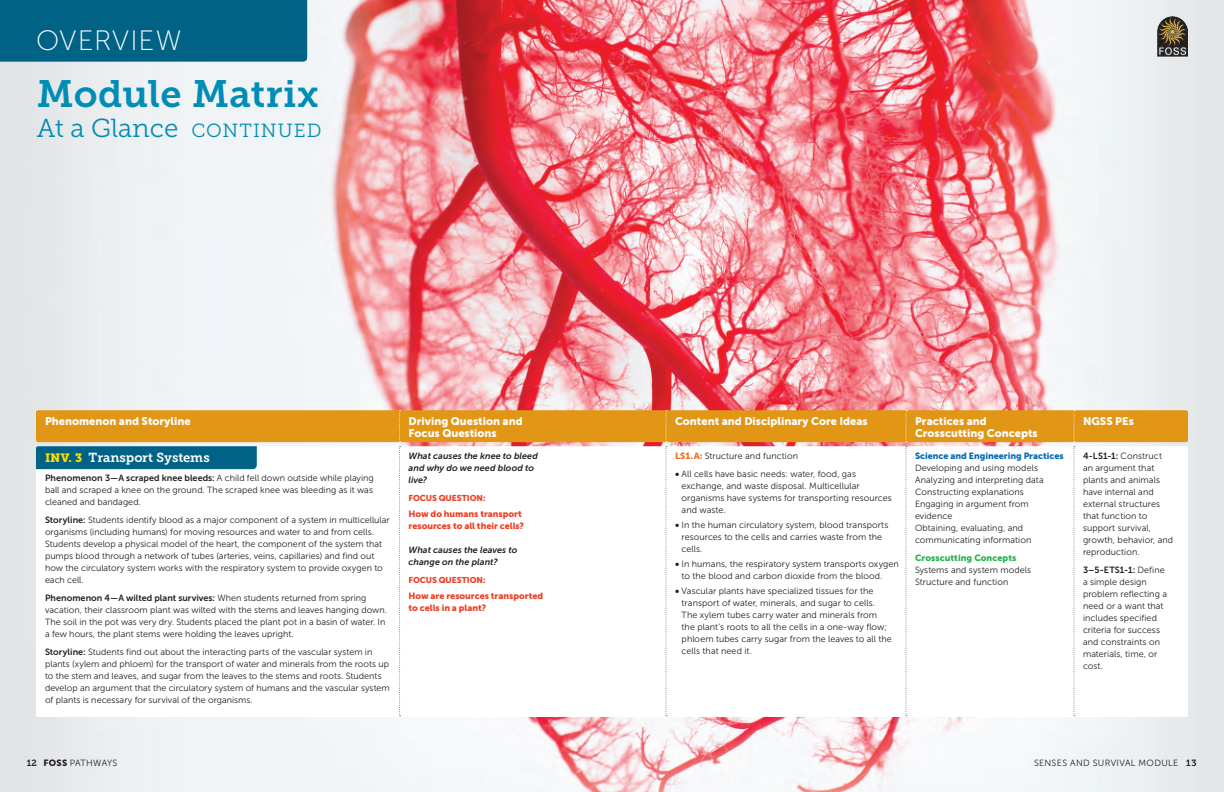
<style>
.page{position:relative;width:1224px;height:792px;background:#fff}
.page>*{position:absolute;margin:0;border:0;box-sizing:border-box;transform-origin:0 0}
.t1{font:38px "Museo Slab 700";letter-spacing:.01em;color:#008db5}
.t2{font:28px "Museo Sans 100";letter-spacing:.035em;color:#fff}
.t3{font:26px "Museo Slab 300";color:#008db5}
.t4{font:13px "Museo Slab 700";color:#fff}
.t5{font:11px/12px "Museo Sans 900";color:#fff}
.t6{font:9px/12px "Museo Sans 300";letter-spacing:.005em;color:#231f20}
.t7{font:italic 9px/12px "Museo Sans 700";letter-spacing:.005em;color:#231f20}
.t8{font:9px/12px "Museo Sans 900";color:#ef3e22}
.t9{font:9px "Museo Sans 700";letter-spacing:.005em;color:#231f20}
.t10{font:9px "Museo Sans 900";color:#006cb7}
.t11{font:9px "Museo Sans 300";letter-spacing:.04em;color:#231f20}
.t12{font:9px "Museo Sans 900";letter-spacing:.005em;color:#23b24b}
.t13{font:8.5px "Museo Sans 900";letter-spacing:-.01em;color:#ef3e22}
.s1{font-size:19px}
.s2{font-family:"Museo Slab 900";font-size:12px;color:#ffdc01}
.s3{font-family:"Museo Sans 700"}
.s4{font-family:"Museo Sans 300"}
.s5{font-family:"Museo Sans 900";color:#f36e21}
.s6{font-family:"Museo Sans 900"}
.s7{font-family:"Museo Slab 700"}
</style>
<div class="page">
<img style="left:0;top:0;width:1224px;height:792px">
<div style="left:36px;top:446px;width:1152px;height:271px;background:#fff;border-radius:2px"></div>
<div style="left:36px;top:446px;width:221px;height:23px;background:#006385"></div>
<div style="left:36px;top:410px;width:1152px;height:32px;background:#e29616;border-radius:2px"></div>
<svg style="left:399px;top:410px;width:2px;height:306px"></svg>
<svg style="left:666px;top:410px;width:1px;height:306px"></svg>
<svg style="left:906px;top:410px;width:1px;height:306px"></svg>
<svg style="left:1074px;top:410px;width:1px;height:306px"></svg>
<img style="left:1157px;top:16px;width:31px;height:41px">
<div style="left:0;top:0;width:307px;height:62px;background:#006385"></div>
<h2 class="t2" style="left:36px;top:25px;width:147px">OVERVIEW</h2>
<h1 class="t1" style="left:37px;top:72px;width:283px">Module Matrix</h1>
<h3 class="t3" style="left:37px;top:114px;width:286px">At a Glance <span class="s1">CONTINUED</span></h3>
<p class="t5" style="left:45px;top:415px;width:147px">Phenomenon and Storyline</p>
<p class="t5" style="left:409px;top:415px;width:116px">Driving Question and<br>Focus Questions</p>
<p class="t5" style="left:675px;top:415px;width:194px">Content and Disciplinary Core Ideas</p>
<p class="t5" style="left:915px;top:415px;width:124px">Practices and<br>Crosscutting Concepts</p>
<p class="t5" style="left:1083px;top:415px;width:52px">NGSS PEs</p>
<h3 class="t4" style="left:45px;top:450px;width:166px"><span class="s2">INV. 3</span> Transport Systems</h3>
<p class="t6" style="left:45px;top:472px;width:330px;text-align:justify"><span class="s3">Phenomenon 3—A scraped knee bleeds:</span> A child fell down outside while playing ball and scraped a knee on the ground. The scraped knee was bleeding as it was cleaned and bandaged.</p>
<p class="t6" style="left:45px;top:514px;width:346px"><span class="s3">Storyline:</span> Students identify blood as a major component of a system in multicellular organisms (including humans) for moving resources and water to and from cells.<br>Students develop a physical model of the heart, the component of the system that pumps blood through a network of tubes (arteries, veins, capillaries) and find out how the circulatory system works with the respiratory system to provide oxygen to each cell.</p>
<p class="t9" style="left:45px;top:593px;width:323px">Phenomenon 4—A wilted plant survives: <span class="s4">When students returned from spring</span></p>
<p class="t6" style="left:45px;top:604px;width:344px">vacation, their classroom plant was wilted with the stems and leaves hanging down.<br>The soil in the pot was very dry. Students placed the plant pot in a basin of water. In a few hours, the plant stems were holding the leaves upright.</p>
<p class="t6" style="left:45px;top:646px;width:346px"><span class="s3">Storyline:</span> Students find out about the interacting parts of the vascular system in plants (xylem and phloem) for the transport of water and minerals from the roots up to the stem and leaves, and sugar from the leaves to the stems and roots. Students develop an argument that the circulatory system of humans and the vascular system of plants is necessary for survival of the organisms.</p>
<p class="t10" style="left:915px;top:451px;width:150px">Science and Engineering Practices</p>
<p class="t6" style="left:915px;top:462px;width:130px">Developing and using models<br>Analyzing and interpreting data<br>Constructing explanations<br>Engaging in argument from evidence<br>Obtaining, evaluating, and communicating information</p>
<p class="t12" style="left:915px;top:553px;width:103px">Crosscutting Concepts</p>
<p class="t6" style="left:915px;top:564px;width:118px">Systems and system models<br>Structure and function</p>
<p class="t6" style="left:1083px;top:450px;width:92px"><span class="s3">4-LS1-1:</span> Construct an argument that plants and animals have internal and external structures that function to support survival, growth, behavior, and reproduction.</p>
<p class="t9" style="left:1083px;top:565px;width:83px">3–5-ETS1-1: <span class="s4">Define</span></p>
<p class="t6" style="left:1083px;top:576px;width:86px">a simple design problem reflecting a need or a want that includes specified criteria for success and constraints on materials, time, or cost.</p>
<p class="t6" style="left:675px;top:450px;width:125px"><span class="s5">LS1.A:</span> Structure and function</p>
<p class="t6" style="left:682px;top:468px;width:212px;text-indent:-7px"><span class="s6">•</span> All cells have basic needs: water, food, gas exchange, and waste disposal. Multicellular organisms have systems for transporting resources and waste.</p>
<p class="t6" style="left:682px;top:519px;width:208px;text-indent:-7px"><span class="s6">•</span> In the human circulatory system, blood transports resources to the cells and carries waste from the cells.</p>
<p class="t6" style="left:682px;top:558px;width:219px;text-indent:-7px"><span class="s6">•</span> In humans, the respiratory system transports oxygen to the blood and carbon dioxide from the blood.</p>
<p class="t6" style="left:682px;top:585px;width:212px;text-indent:-7px"><span class="s6">•</span> Vascular plants have specialized tissues for the transport of water, minerals, and sugar to cells.<br>The xylem tubes carry water and minerals from the plant’s roots to all the cells in a one-way flow; phloem tubes carry sugar from the leaves to all the cells that need it.</p>
<p class="t7" style="left:409px;top:450px;width:131px">What causes the knee to bleed and why do we need blood to live?</p>
<p class="t13" style="left:409px;top:493px;width:79px">FOCUS QUESTION:</p>
<p class="t8" style="left:409px;top:508px;width:117px">How do humans transport resources to all their cells?</p>
<p class="t7" style="left:409px;top:544px;width:110px">What causes the leaves to change on the plant?</p>
<p class="t13" style="left:409px;top:575px;width:79px">FOCUS QUESTION:</p>
<p class="t8" style="left:409px;top:590px;width:136px">How are resources transported to cells in a plant?</p>
<p class="t6" style="left:27px;top:757px;width:92px"><span class="s7">12</span> <span class="s6">FOSS</span> PATHWAYS</p>
<p class="t11" style="left:1034px;top:758px;width:164px">SENSES AND SURVIVAL MODULE <span class="s7">13</span></p>
</div>
